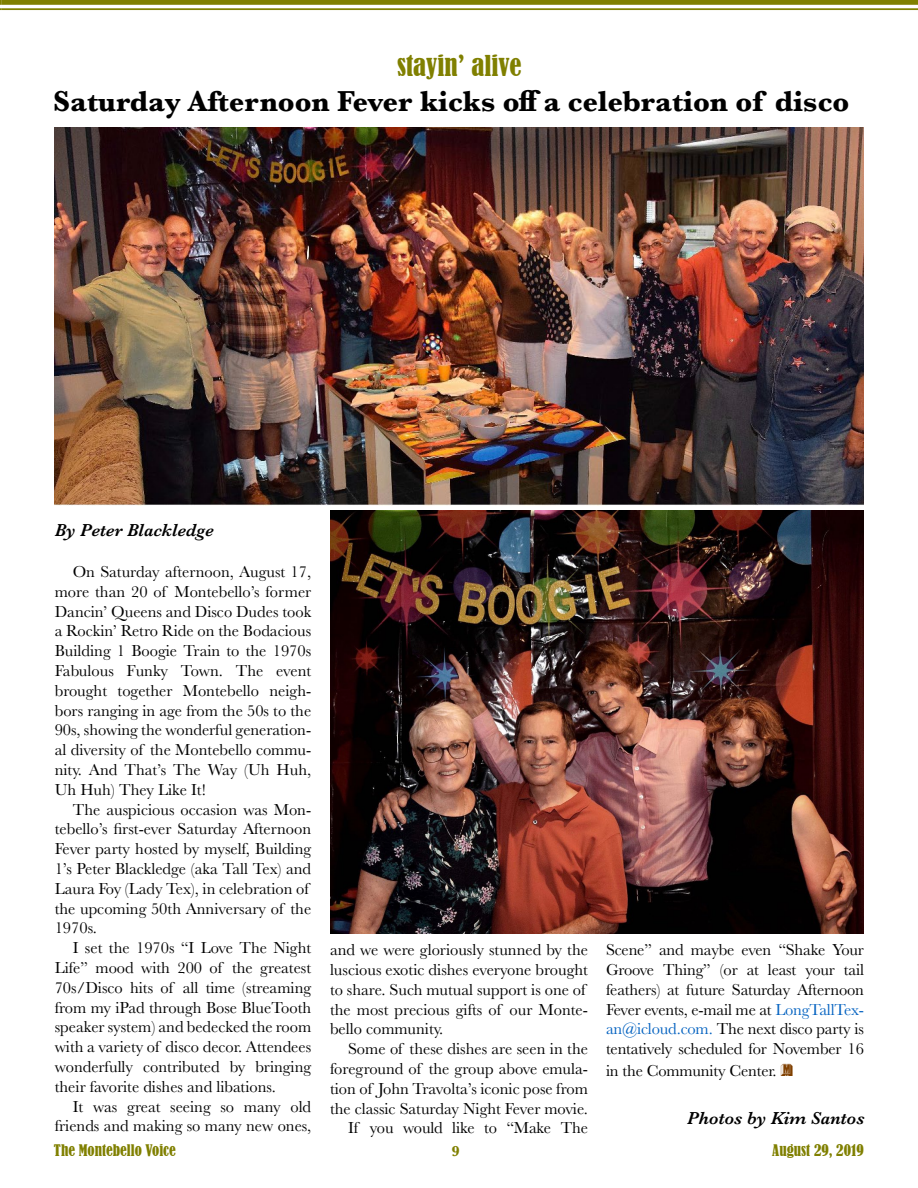
<style>
.page{position:relative;width:918px;height:1188px;background:#fff}
.page>*{position:absolute;margin:0;border:0;box-sizing:border-box;transform-origin:0 0}
.t1{font:700 30px "Baskerville";color:#000}
.t2{font:condensed 27px "Bernard";color:#808000}
.t3{font:italic 600 18px "Baskerville";color:#000}
.t4{font:16.5px/19.8px "Baskerville";color:#000;text-align:justify}
.t5{font:condensed 15px "Bernard";color:#808000}
.t6{font:700 15px "Baskerville";color:#808000}
.s1{color:#0563c1}
.s2{font-family:"Buxom D";font-size:18px;color:#804000}
</style>
<div class="page">
<svg style="left:0;top:0;width:2px;height:10px"></svg>
<div style="left:2px;top:0;width:916px;height:5px;background:#808000"></div>
<hr style="left:2px;top:8px;width:916px;height:2px;background:#808000">
<img style="left:330px;top:511px;width:534px;height:423px">
<img style="left:54px;top:127px;width:809px;height:378px">
<h2 class="t2" style="left:397px;top:50px;width:126px">stayin’ alive</h2>
<h1 class="t1" style="left:53px;top:80px;width:798px">Saturday Afternoon Fever kicks off a celebration of disco</h1>
<p class="t3" style="left:55px;top:518px;width:161px">By Peter Blackledge</p>
<p class="t4" style="left:55px;top:562px;width:258px;text-indent:18px">On Saturday afternoon, August 17, more than 20 of Montebello’s former Dancin’ Queens and Disco Dudes took a Rockin’ Retro Ride on the Bodacious Building 1 Boogie Train to the 1970s Fabulous Funky Town. The event brought together Montebello neigh&shy;bors ranging in age from the 50s to the 90s, showing the wonderful generation&shy;al diversity of the Montebello commu&shy;nity. And That’s The Way (Uh Huh, Uh Huh) They Like It!</p>
<p class="t4" style="left:55px;top:800px;width:258px;text-align:left;text-indent:18px">The auspicious occasion was Mon&shy;tebello’s first-ever Saturday Afternoon Fever party hosted by myself, Building 1’s Peter Blackledge (aka Tall Tex) and Laura Foy (Lady Tex), in celebration of the upcoming 50th Anniversary of the 1970s.</p>
<p class="t4" style="left:55px;top:938px;width:258px;text-indent:18px">I set the 1970s “I Love The Night Life” mood with 200 of the greatest 70s/Disco hits of all time (streaming from my iPad through Bose BlueTooth speaker system) and bedecked the room with a variety of disco decor. Attendees wonderfully contributed by bringing their favorite dishes and libations.</p>
<p class="t4" style="left:55px;top:1097px;width:258px;text-align:right">It was great seeing so many old friends and making so many new ones,</p>
<p class="t4" style="left:330px;top:940px;width:260px;text-align:left">and we were gloriously stunned by the luscious exotic dishes everyone brought to share. Such mutual support is one of the most precious gifts of our Monte&shy;bello community.</p>
<p class="t4" style="left:330px;top:1039px;width:260px;text-align:right">Some of these dishes are seen in the foreground of the group above emula&shy;tion of John Travolta’s iconic pose from the classic Saturday Night Fever movie.<br>If you would like to “Make The</p>
<p class="t4" style="left:606px;top:940px;width:260px">Scene” and maybe even “Shake Your Groove Thing” (or at least your tail feathers) at future Saturday Afternoon Fever events, e-mail me at <span class="s1">LongTallTex&shy;an@icloud.com.</span> The next disco party is tentatively scheduled for November 16</p>
<p class="t4" style="left:606px;top:1061px;width:189px">in the Community Center. <span class="s2">M</span></p>
<p class="t3" style="left:687px;top:1106px;width:179px">Photos by Kim Santos</p>
<p class="t5" style="left:54px;top:1141px;width:123px">The Montebello Voice</p>
<p class="t6" style="left:451px;top:1140px;width:10px">9</p>
<p class="t5" style="left:772px;top:1141px;width:93px">August 29, 2019</p>
</div>
